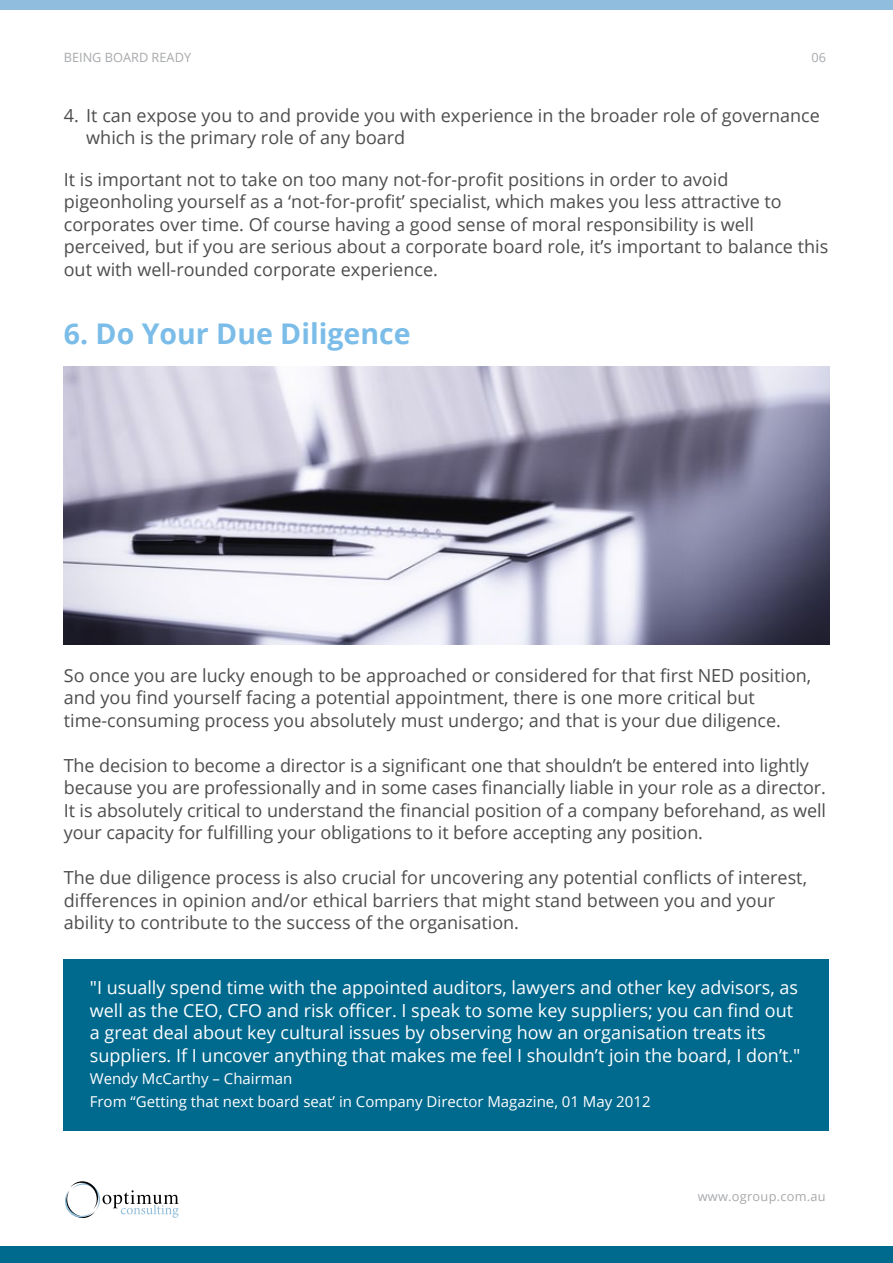
<style>
.page{position:relative;width:893px;height:1263px;background:#fff}
.page>*{position:absolute;margin:0;border:0;box-sizing:border-box;transform-origin:0 0}
.t1{font:700 28.5px "Open Sans";color:#7bbde8}
.t2{font:18px/22.5px "Open Sans";color:#4d4d4f}
.t3{font:18px/22.5px "Open Sans";color:#fff}
.t4{font:15px/22.5px "Open Sans";color:#fff}
.t5{font:12.75px "Open Sans";color:#a7a9ac}
.t6{font:12.75px "Open Sans";letter-spacing:.02em;color:#a7a9ac}
</style>
<div class="page">
<div style="left:0;top:1246px;width:893px;height:17px;background:#00698e"></div>
<div style="left:0;top:0;width:893px;height:10px;background:#90bddd"></div>
<svg style="left:65px;top:1181px;width:114px;height:37px"></svg>
<img style="left:64px;top:366px;width:765px;height:278px">
<div style="left:64px;top:960px;width:765px;height:171px;background:#00698e"></div>
<p class="t5" style="left:64px;top:48px;width:129px">BEING BOARD READY</p>
<p class="t5" style="left:812px;top:48px;width:16px">06</p>
<p class="t2" style="left:86px;top:104px;width:735px;text-indent:-22px">4. It can expose you to and provide you with experience in the broader role of governance which is the primary role of any board</p>
<p class="t2" style="left:64px;top:167px;width:766px">It is important not to take on too many not-for-profit positions in order to avoid pigeonholing yourself as a ‘not-for-profit’ specialist, which makes you less attractive to corporates over time. Of course having a good sense of moral responsibility is well perceived, but if you are serious about a corporate board role, it’s important to balance this out with well-rounded corporate experience.</p>
<h1 class="t1" style="left:64px;top:313px;width:348px">6. Do Your Due Diligence</h1>
<p class="t2" style="left:64px;top:664px;width:749px">So once you are lucky enough to be approached or considered for that first NED position, and you find yourself facing a potential appointment, there is one more critical but time-consuming process you absolutely must undergo; and that is your due diligence.</p>
<p class="t2" style="left:64px;top:754px;width:764px">The decision to become a director is a significant one that shouldn’t be entered into lightly because you are professionally and in some cases financially liable in your role as a director.<br>It is absolutely critical to understand the financial position of a company beforehand, as well your capacity for fulfilling your obligations to it before accepting any position.</p>
<p class="t2" style="left:64px;top:866px;width:745px">The due diligence process is also crucial for uncovering any potential conflicts of interest, differences in opinion and/or ethical barriers that might stand between you and your ability to contribute to the success of the organisation.</p>
<p class="t3" style="left:90px;top:976px;width:712px">"I usually spend time with the appointed auditors, lawyers and other key advisors, as well as the CEO, CFO and risk officer. I speak to some key suppliers; you can find out a great deal about key cultural issues by observing how an organisation treats its suppliers. If I uncover anything that makes me feel I shouldn’t join the board, I don’t."</p>
<p class="t4" style="left:90px;top:1067px;width:562px">Wendy McCarthy – Chairman<br>From “Getting that next board seat’ in Company Director Magazine, 01 May 2012</p>
<p class="t6" style="left:698px;top:1188px;width:129px">www.ogroup.com.au</p>
</div>
